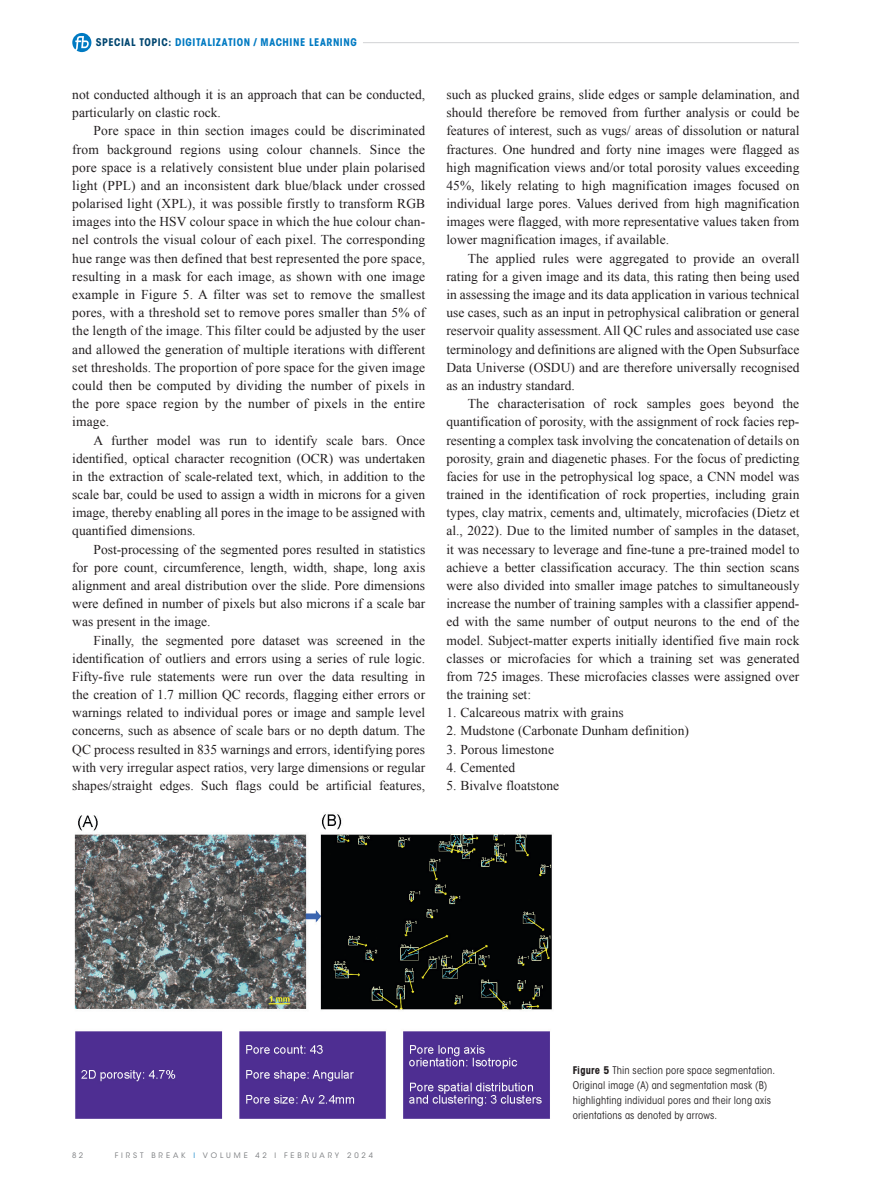
<style>
.page{position:relative;width:893px;height:1191px;background:#fff}
.page>*{position:absolute;margin:0;border:0;box-sizing:border-box;transform-origin:0 0}
._00-FB_BODY_indent{font:13.5px/18.1px "Times New Roman";color:#231f20;text-align:justify}
._00-FB_BODY_list{font:13.5px "Times New Roman";color:#231f20}
._06-CAPTION_black{font:condensed 10.5px/15px "ITC Avant Garde Std";letter-spacing:.015em;color:#231f20}
.t1{font:700 condensed 10.5px "ITC Avant Garde Std";letter-spacing:.055em;color:#007ac2}
.t2{font:7.5px "ITC Avant Garde Std";letter-spacing:.385em;color:#787a7d}
.s1{color:#004670}
.s2{color:#1c8acb}
.s3{font-weight:700}
</style>
<div class="page">
<hr style="left:363px;top:42px;width:436px;height:1px;background:#d1d2d4">
<svg style="left:72px;top:33px;width:19px;height:19px"></svg>
<img style="left:74px;top:814px;width:478px;height:304px">
<p class="t1" style="left:96px;top:36px;width:263px"><span class="s1">SPECIAL TOPIC:</span> DIGITALIZATION / MACHINE LEARNING</p>
<p class="_00-FB_BODY_indent" style="left:72px;top:85px;width:354px">not conducted although it is an approach that can be conducted, particularly on clastic rock.</p>
<p class="_00-FB_BODY_indent" style="left:72px;top:122px;width:354px;text-indent:21px">Pore space in thin section images could be discriminated from background regions using colour channels. Since the pore space is a relatively consistent blue under plain polarised light (PPL) and an inconsistent dark blue/black under crossed polarised light (XPL), it was possible firstly to transform RGB images into the HSV colour space in which the hue colour chan&shy;nel controls the visual colour of each pixel. The corresponding hue range was then defined that best represented the pore space, resulting in a mask for each image, as shown with one image example in Figure 5. A filter was set to remove the smallest pores, with a threshold set to remove pores smaller than 5% of the length of the image. This filter could be adjusted by the user and allowed the generation of multiple iterations with different set thresholds. The proportion of pore space for the given image could then be computed by dividing the number of pixels in the pore space region by the number of pixels in the entire image.</p>
<p class="_00-FB_BODY_indent" style="left:72px;top:431px;width:354px;text-indent:21px">A further model was run to identify scale bars. Once identified, optical character recognition (OCR) was undertaken in the extraction of scale-related text, which, in addition to the scale bar, could be used to assign a width in microns for a given image, thereby enabling all pores in the image to be assigned with quantified dimensions.</p>
<p class="_00-FB_BODY_indent" style="left:72px;top:540px;width:354px;text-indent:21px">Post-processing of the segmented pores resulted in statistics for pore count, circumference, length, width, shape, long axis alignment and areal distribution over the slide. Pore dimensions were defined in number of pixels but also microns if a scale bar was present in the image.</p>
<p class="_00-FB_BODY_indent" style="left:72px;top:631px;width:354px;text-indent:21px">Finally, the segmented pore dataset was screened in the identification of outliers and errors using a series of rule logic.<br>Fifty-five rule statements were run over the data resulting in the creation of 1.7 million QC records, flagging either errors or warnings related to individual pores or image and sample level concerns, such as absence of scale bars or no depth datum. The QC process resulted in 835 warnings and errors, identifying pores with very irregular aspect ratios, very large dimensions or regular shapes/straight edges. Such flags could be artificial features,</p>
<p class="_00-FB_BODY_indent" style="left:446px;top:85px;width:354px">such as plucked grains, slide edges or sample delamination, and should therefore be removed from further analysis or could be features of interest, such as vugs/ areas of dissolution or natural fractures. One hundred and forty nine images were flagged as high magnification views and/or total porosity values exceeding 45%, likely relating to high magnification images focused on individual large pores. Values derived from high magnification images were flagged, with more representative values taken from lower magnification images, if available.</p>
<p class="_00-FB_BODY_indent" style="left:446px;top:249px;width:354px;text-indent:21px">The applied rules were aggregated to provide an overall rating for a given image and its data, this rating then being used in assessing the image and its data application in various technical use cases, such as an input in petrophysical calibration or general reservoir quality assessment. All QC rules and associated use case terminology and definitions are aligned with the Open Subsurface Data Universe (OSDU) and are therefore universally recognised as an industry standard.</p>
<p class="_00-FB_BODY_indent" style="left:446px;top:394px;width:354px;text-indent:21px">The characterisation of rock samples goes beyond the quantification of porosity, with the assignment of rock facies rep&shy;resenting a complex task involving the concatenation of details on porosity, grain and diagenetic phases. For the focus of predicting facies for use in the petrophysical log space, a CNN model was trained in the identification of rock properties, including grain types, clay matrix, cements and, ultimately, microfacies (Dietz et al., 2022). Due to the limited number of samples in the dataset, it was necessary to leverage and fine-tune a pre-trained model to achieve a better classification accuracy. The thin section scans were also divided into smaller image patches to simultaneously increase the number of training samples with a classifier append&shy;ed with the same number of output neurons to the end of the model. Subject-matter experts initially identified five main rock classes or microfacies for which a training set was generated from 725 images. These microfacies classes were assigned over the training set:</p>
<p class="_00-FB_BODY_list" style="left:446px;top:703px;width:179px">1. Calcareous matrix with grains</p>
<p class="_00-FB_BODY_list" style="left:446px;top:722px;width:244px">2. Mudstone (Carbonate Dunham definition)</p>
<p class="_00-FB_BODY_list" style="left:446px;top:740px;width:109px">3. Porous limestone</p>
<p class="_00-FB_BODY_list" style="left:446px;top:758px;width:70px">4. Cemented</p>
<p class="_00-FB_BODY_list" style="left:446px;top:776px;width:114px">5. Bivalve floatstone</p>
<p class="t2" style="left:72px;top:1151px;width:12px">8 2</p>
<p class="t2" style="left:115px;top:1151px;width:260px">FIRST BREAK <span class="s2">I</span> VOLUME 42 I FEBRUARY 2024</p>
<p class="_06-CAPTION_black" style="left:573px;top:1062px;width:204px"><span class="s3">Figure 5</span> Thin section pore space segmentation.<br>Original image (A) and segmentation mask (B) highlighting individual pores and their long axis orientations as denoted by arrows.</p>
</div>
